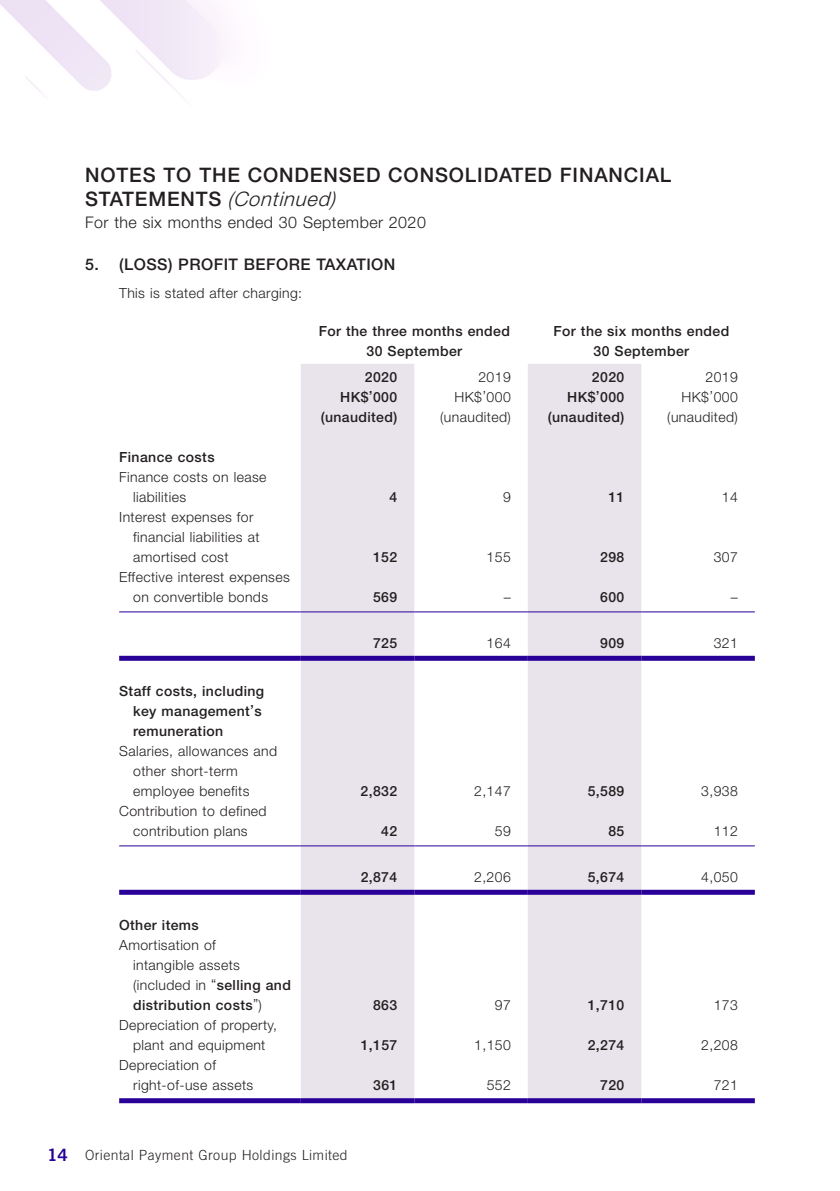
<style>
.page{position:relative;width:840px;height:1191px;background:#fff}
.page>*{position:absolute;margin:0;border:0;box-sizing:border-box;transform-origin:0 0}
.t1{font:500 20px/23.4px "Helvetica Neue LT Std";letter-spacing:.045em;color:#231f20}
.t2{font:300 16px "Helvetica Neue LT Std";letter-spacing:.03em;color:#231f20}
.t3{font:500 16px "Helvetica Neue LT Std";letter-spacing:.03em;color:#231f20}
.t4{font:300 14px/20px "Helvetica Neue LT Std";letter-spacing:.03em;color:#231f20}
.t5{font:500 14px/20px "Helvetica Neue LT Std";letter-spacing:.03em;color:#231f20;text-align:center}
.t6{font:300 14px "Trade Gothic LT Std";letter-spacing:.03em;color:#231f20}
.s1{font-weight:300;font-style:italic}
.s2{font-weight:500}
.s3{font-family:"Trade Gothic LT Std Bd 2";font-weight:400;font-size:17px;color:#290098}
</style>
<div class="page">
<img style="left:0;top:0;width:755px;height:1104px">
<svg style="left:300px;top:364px;width:341px;height:734px;fill:#e9e4ec"></svg>
<hr style="left:119px;top:611px;width:181px;height:1px;background:#290098">
<hr style="left:300px;top:611px;width:114px;height:1px;background:#290098">
<hr style="left:414px;top:611px;width:113px;height:1px;background:#290098">
<hr style="left:527px;top:611px;width:114px;height:1px;background:#290098">
<hr style="left:641px;top:611px;width:113px;height:1px;background:#290098">
<div style="left:119px;top:656px;width:181px;height:5px;background:#290098"></div>
<div style="left:300px;top:656px;width:114px;height:5px;background:#290098"></div>
<div style="left:414px;top:656px;width:113px;height:5px;background:#290098"></div>
<div style="left:527px;top:656px;width:114px;height:5px;background:#290098"></div>
<div style="left:641px;top:656px;width:113px;height:5px;background:#290098"></div>
<hr style="left:119px;top:845px;width:181px;height:1px;background:#290098">
<hr style="left:300px;top:845px;width:114px;height:1px;background:#290098">
<hr style="left:414px;top:845px;width:113px;height:1px;background:#290098">
<hr style="left:527px;top:845px;width:114px;height:1px;background:#290098">
<hr style="left:641px;top:845px;width:113px;height:1px;background:#290098">
<div style="left:119px;top:889px;width:181px;height:5px;background:#290098"></div>
<div style="left:300px;top:889px;width:114px;height:5px;background:#290098"></div>
<div style="left:414px;top:889px;width:113px;height:5px;background:#290098"></div>
<div style="left:527px;top:889px;width:114px;height:5px;background:#290098"></div>
<div style="left:641px;top:889px;width:113px;height:5px;background:#290098"></div>
<div style="left:119px;top:1098px;width:181px;height:5px;background:#290098"></div>
<div style="left:300px;top:1098px;width:114px;height:5px;background:#290098"></div>
<div style="left:414px;top:1098px;width:113px;height:5px;background:#290098"></div>
<div style="left:527px;top:1098px;width:114px;height:5px;background:#290098"></div>
<div style="left:641px;top:1098px;width:113px;height:5px;background:#290098"></div>
<h1 class="t1" style="left:85px;top:163px;width:587px">NOTES TO THE CONDENSED CONSOLIDATED FINANCIAL<br>S TAT E M E N T S <span class="s1">(Continued)</span></h1>
<p class="t2" style="left:85px;top:213px;width:342px">For the six months ended 30 September 2020</p>
<p class="t3" style="left:85px;top:254px;width:311px">5. (LOSS) PROFIT BEFORE TAXATION</p>
<p class="t4" style="left:119px;top:282px;width:184px">This is stated after charging:</p>
<p class="t5" style="left:318px;top:321px;width:193px">For the three months ended<br>30 September</p>
<p class="t5" style="left:553px;top:321px;width:177px">For the six months ended<br>30 September</p>
<p class="t5" style="left:365px;top:367px;width:34px">2020</p>
<p class="t4" style="left:478px;top:367px;width:34px">2019</p>
<p class="t5" style="left:591px;top:367px;width:34px">2020</p>
<p class="t4" style="left:705px;top:367px;width:34px">2019</p>
<p class="t5" style="left:340px;top:387px;width:59px">HK$’000</p>
<p class="t4" style="left:454px;top:387px;width:58px">HK$’000</p>
<p class="t5" style="left:567px;top:387px;width:59px">HK$’000</p>
<p class="t4" style="left:681px;top:387px;width:58px">HK$’000</p>
<p class="t5" style="left:320px;top:407px;width:78px">(unaudited)</p>
<p class="t4" style="left:440px;top:407px;width:72px">(unaudited)</p>
<p class="t5" style="left:547px;top:407px;width:78px">(unaudited)</p>
<p class="t4" style="left:666px;top:407px;width:72px">(unaudited)</p>
<p class="t5" style="left:119px;top:447px;width:97px">Finance costs</p>
<p class="t4" style="left:133px;top:467px;width:135px;text-indent:-14px">Finance costs on lease liabilities</p>
<p class="t5" style="left:389px;top:487px;width:9px">4</p>
<p class="t4" style="left:502px;top:487px;width:9px">9</p>
<p class="t5" style="left:608px;top:487px;width:17px">11</p>
<p class="t4" style="left:721px;top:487px;width:17px">14</p>
<p class="t4" style="left:133px;top:507px;width:128px;text-indent:-14px">Interest expenses for financial liabilities at amortised cost</p>
<p class="t4" style="left:119px;top:567px;width:172px;text-align:center">Effective interest expenses on convertible bonds</p>
<p class="t5" style="left:133px;top:681px;width:132px;text-align:left;text-indent:-14px">Staff costs, including key management’s remuneration</p>
<p class="t4" style="left:133px;top:741px;width:145px;text-indent:-14px">Salaries, allowances and other short-term employee benefits</p>
<p class="t4" style="left:119px;top:801px;width:149px;text-align:center">Contribution to defined contribution plans</p>
<p class="t5" style="left:119px;top:915px;width:81px">Other items</p>
<p class="t4" style="left:133px;top:934px;width:159px;text-indent:-14px">Amortisation of<br>intangible assets (included in “<span class="s2">selling and distribution costs</span>”)</p>
<p class="t4" style="left:119px;top:1014px;width:159px;text-align:center">Depreciation of property, plant and equipment</p>
<p class="t4" style="left:133px;top:1054px;width:121px;text-indent:-14px">Depreciation of right-of-use assets</p>
<p class="t5" style="left:373px;top:547px;width:26px">152</p>
<p class="t4" style="left:486px;top:547px;width:26px">155</p>
<p class="t5" style="left:599px;top:547px;width:26px">298</p>
<p class="t4" style="left:713px;top:547px;width:26px">307</p>
<p class="t5" style="left:373px;top:587px;width:26px">569</p>
<p class="t4" style="left:503px;top:587px;width:8px">–</p>
<p class="t5" style="left:599px;top:587px;width:26px">600</p>
<p class="t4" style="left:730px;top:587px;width:8px">–</p>
<p class="t5" style="left:373px;top:632px;width:26px">725</p>
<p class="t4" style="left:486px;top:632px;width:26px">164</p>
<p class="t5" style="left:599px;top:632px;width:26px">909</p>
<p class="t4" style="left:713px;top:632px;width:26px">321</p>
<p class="t5" style="left:360px;top:781px;width:38px">2,832</p>
<p class="t4" style="left:474px;top:781px;width:38px">2,147</p>
<p class="t5" style="left:587px;top:781px;width:38px">5,589</p>
<p class="t4" style="left:700px;top:781px;width:38px">3,938</p>
<p class="t5" style="left:381px;top:821px;width:17px">42</p>
<p class="t4" style="left:494px;top:821px;width:17px">59</p>
<p class="t5" style="left:608px;top:821px;width:17px">85</p>
<p class="t4" style="left:713px;top:821px;width:26px">112</p>
<p class="t5" style="left:360px;top:866px;width:38px">2,874</p>
<p class="t4" style="left:474px;top:866px;width:38px">2,206</p>
<p class="t5" style="left:587px;top:866px;width:38px">5,674</p>
<p class="t4" style="left:700px;top:866px;width:38px">4,050</p>
<p class="t5" style="left:373px;top:995px;width:26px">863</p>
<p class="t4" style="left:494px;top:994px;width:17px">97</p>
<p class="t5" style="left:587px;top:995px;width:38px">1,710</p>
<p class="t4" style="left:713px;top:994px;width:26px">173</p>
<p class="t5" style="left:360px;top:1035px;width:38px">1,157</p>
<p class="t4" style="left:474px;top:1034px;width:38px">1,150</p>
<p class="t5" style="left:587px;top:1035px;width:38px">2,274</p>
<p class="t4" style="left:700px;top:1034px;width:38px">2,208</p>
<p class="t5" style="left:373px;top:1075px;width:26px">361</p>
<p class="t4" style="left:486px;top:1074px;width:26px">552</p>
<p class="t5" style="left:600px;top:1075px;width:26px">720</p>
<p class="t4" style="left:713px;top:1074px;width:26px">721</p>
<p class="t6" style="left:47px;top:1146px;width:302px"><span class="s3">14</span> Oriental Payment Group Holdings Limited</p>
</div>
